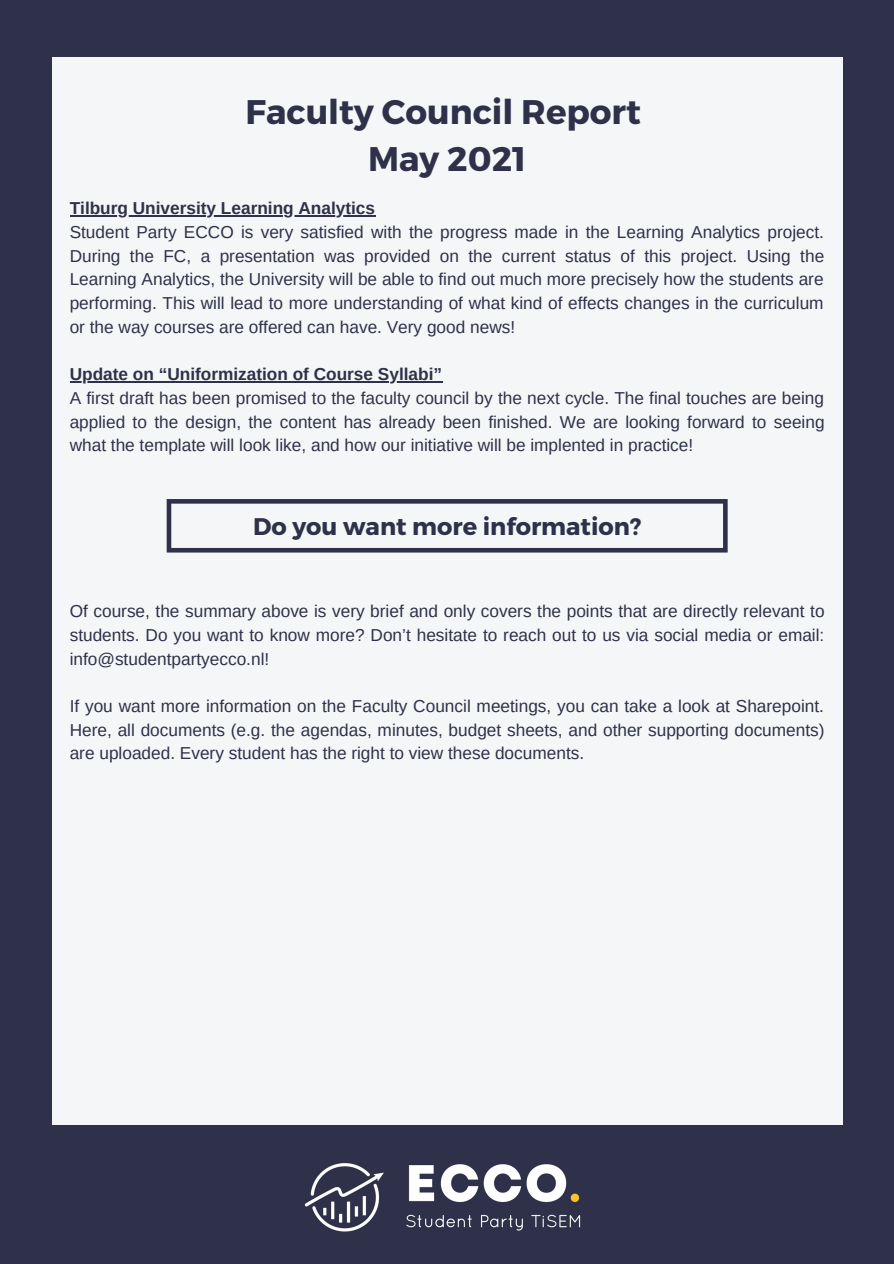
<style>
.page{position:relative;width:894px;height:1264px;background:#fff}
.page>*{position:absolute;margin:0;border:0;box-sizing:border-box;transform-origin:0 0}
.t1{font:700 34.05px "Montserrat";color:#2e3149}
.t2{font:700 24px "Montserrat";color:#2e3149}
.t3{font:17.25px/23.7px "Arimo";color:#2e3149;text-align:justify}
.t4{font:700 17.25px "Arimo";color:#2e3149}
</style>
<div class="page">
<div style="left:0;top:0;width:893px;height:1263px;background:#2e3149"></div>
<img style="left:304px;top:1163px;width:277px;height:69px">
<div style="left:53px;top:57px;width:790px;height:1067px;background:#f5f6f7"></div>
<hr style="left:70px;top:215px;width:305px;height:1px;background:#2e3149">
<hr style="left:70px;top:381px;width:372px;height:1px;background:#2e3149">
<svg style="left:167px;top:499px;width:560px;height:53px"></svg>
<p class="t1" style="left:245px;top:89px;width:397px">Faculty Council Report</p>
<p class="t1" style="left:368px;top:137px;width:160px">May 2021</p>
<p class="t4" style="left:70px;top:198px;width:307px">Tilburg University Learning Analytics</p>
<p class="t3" style="left:70px;top:220px;width:755px">Student Party ECCO is very satisfied with the progress made in the Learning Analytics project.<br>During the FC, a presentation was provided on the current status of this project. Using the Learning Analytics, the University will be able to find out much more precisely how the students are performing. This will lead to more understanding of what kind of effects changes in the curriculum or the way courses are offered can have. Very good news!</p>
<p class="t4" style="left:70px;top:364px;width:374px">Update on “Uniformization of Course Syllabi”</p>
<p class="t3" style="left:70px;top:386px;width:756px">A first draft has been promised to the faculty council by the next cycle. The final touches are being applied to the design, the content has already been finished. We are looking forward to seeing what the template will look like, and how our initiative will be implented in practice!</p>
<p class="t2" style="left:253px;top:511px;width:390px">Do you want more information?</p>
<p class="t3" style="left:70px;top:599px;width:756px">Of course, the summary above is very brief and only covers the points that are directly relevant to students. Do you want to know more? Don’t hesitate to reach out to us via social media or email: info@studentpartyecco.nl!</p>
<p class="t3" style="left:70px;top:694px;width:756px">If you want more information on the Faculty Council meetings, you can take a look at Sharepoint.<br>Here, all documents (e.g. the agendas, minutes, budget sheets, and other supporting documents) are uploaded. Every student has the right to view these documents.</p>
</div>
